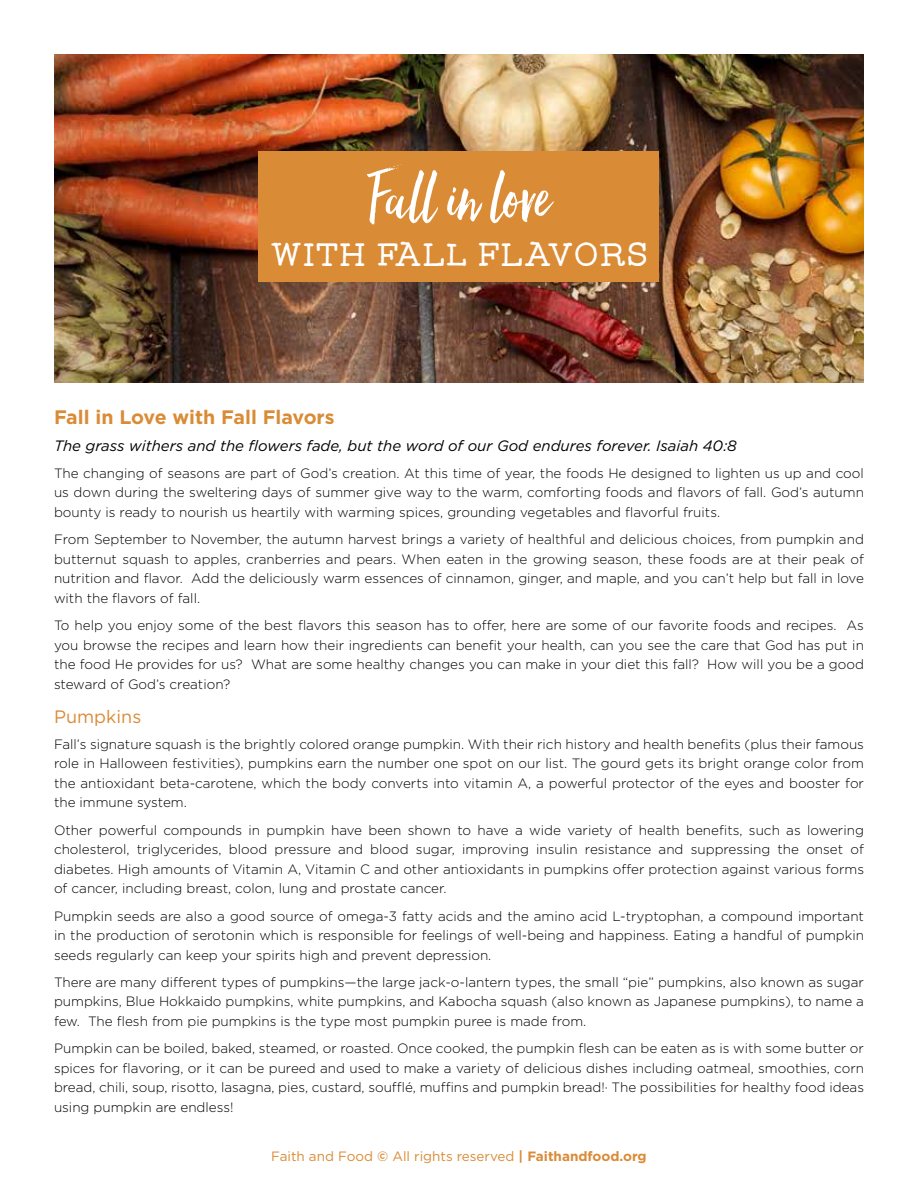
<style>
.page{position:relative;width:918px;height:1188px;background:#fff}
.page>*{position:absolute;margin:0;border:0;box-sizing:border-box;transform-origin:0 0}
.t1{font:78px "Hello Beautiful";color:#fff}
.t2{font:700 34.5px "Catalina Typewriter";letter-spacing:.025em;color:#fff}
.t3{font:700 19.5px "Gotham HTF";color:#da8b36}
.t4{font:18px "Gotham HTF";color:#da8b36}
.t5{font:italic 15px "Gotham HTF";color:#000}
.t6{font:300 13.5px/19.5px "Gotham HTF";color:#000;text-align:justify}
.t7{font:13.5px "Gotham HTF";color:#da8b36}
.s1{font-weight:700}
</style>
<div class="page">
<img style="left:54px;top:54px;width:810px;height:328px">
<div style="left:259px;top:151px;width:400px;height:131px;background:#da8b36"></div>
<h1 class="t1" style="left:367px;top:154px;width:185px">Fall in love</h1>
<h2 class="t2" style="left:271px;top:233px;width:378px">WITH FALL FLAVORS</h2>
<h3 class="t3" style="left:54px;top:406px;width:282px">Fall in Love with Fall Flavors</h3>
<p class="t5" style="left:54px;top:437px;width:684px">The grass withers and the flowers fade, but the word of our God endures forever. Isaiah 40:8</p>
<p class="t6" style="left:54px;top:463px;width:812px">The changing of seasons are part of God’s creation. At this time of year, the foods He designed to lighten us up and cool us down during the sweltering days of summer give way to the warm, comforting foods and flavors of fall. God’s autumn bounty is ready to nourish us heartily with warming spices, grounding vegetables and flavorful fruits.</p>
<p class="t6" style="left:54px;top:530px;width:812px">From September to November, the autumn harvest brings a variety of healthful and delicious choices, from pumpkin and butternut squash to apples, cranberries and pears. When eaten in the growing season, these foods are at their peak of nutrition and flavor. Add the deliciously warm essences of cinnamon, ginger, and maple, and you can’t help but fall in love with the flavors of fall.</p>
<p class="t6" style="left:54px;top:615px;width:812px">To help you enjoy some of the best flavors this season has to offer, here are some of our favorite foods and recipes. As you browse the recipes and learn how their ingredients can benefit your health, can you see the care that God has put in the food He provides for us? What are some healthy changes you can make in your diet this fall? How will you be a good steward of God’s creation?</p>
<h3 class="t4" style="left:54px;top:706px;width:89px">Pumpkins</h3>
<p class="t6" style="left:54px;top:734px;width:812px">Fall’s signature squash is the brightly colored orange pumpkin. With their rich history and health benefits (plus their famous role in Halloween festivities), pumpkins earn the number one spot on our list. The gourd gets its bright orange color from the antioxidant beta-carotene, which the body converts into vitamin A, a powerful protector of the eyes and booster for the immune system.</p>
<p class="t6" style="left:54px;top:820px;width:812px">Other powerful compounds in pumpkin have been shown to have a wide variety of health benefits, such as lowering cholesterol, triglycerides, blood pressure and blood sugar, improving insulin resistance and suppressing the onset of diabetes. High amounts of Vitamin A, Vitamin C and other antioxidants in pumpkins offer protection against various forms of cancer, including breast, colon, lung and prostate cancer.</p>
<p class="t6" style="left:54px;top:906px;width:812px">Pumpkin seeds are also a good source of omega-3 fatty acids and the amino acid L-tryptophan, a compound important in the production of serotonin which is responsible for feelings of well-being and happiness. Eating a handful of pumpkin seeds regularly can keep your spirits high and prevent depression.</p>
<p class="t6" style="left:54px;top:972px;width:812px">There are many different types of pumpkins—the large jack-o-lantern types, the small “pie” pumpkins, also known as sugar pumpkins, Blue Hokkaido pumpkins, white pumpkins, and Kabocha squash (also known as Japanese pumpkins), to name a few. The flesh from pie pumpkins is the type most pumpkin puree is made from.</p>
<p class="t6" style="left:54px;top:1038px;width:812px">Pumpkin can be boiled, baked, steamed, or roasted. Once cooked, the pumpkin flesh can be eaten as is with some butter or spices for flavoring, or it can be pureed and used to make a variety of delicious dishes including oatmeal, smoothies, corn bread, chili, soup, risotto, lasagna, pies, custard, soufflé, muffins and pumpkin bread!· The possibilities for healthy food ideas using pumpkin are endless!</p>
<p class="t7" style="left:271px;top:1148px;width:377px">Faith and Food <span class="s1">©</span> All rights reserved <span class="s1">| Faithandfood.org</span></p>
</div>
